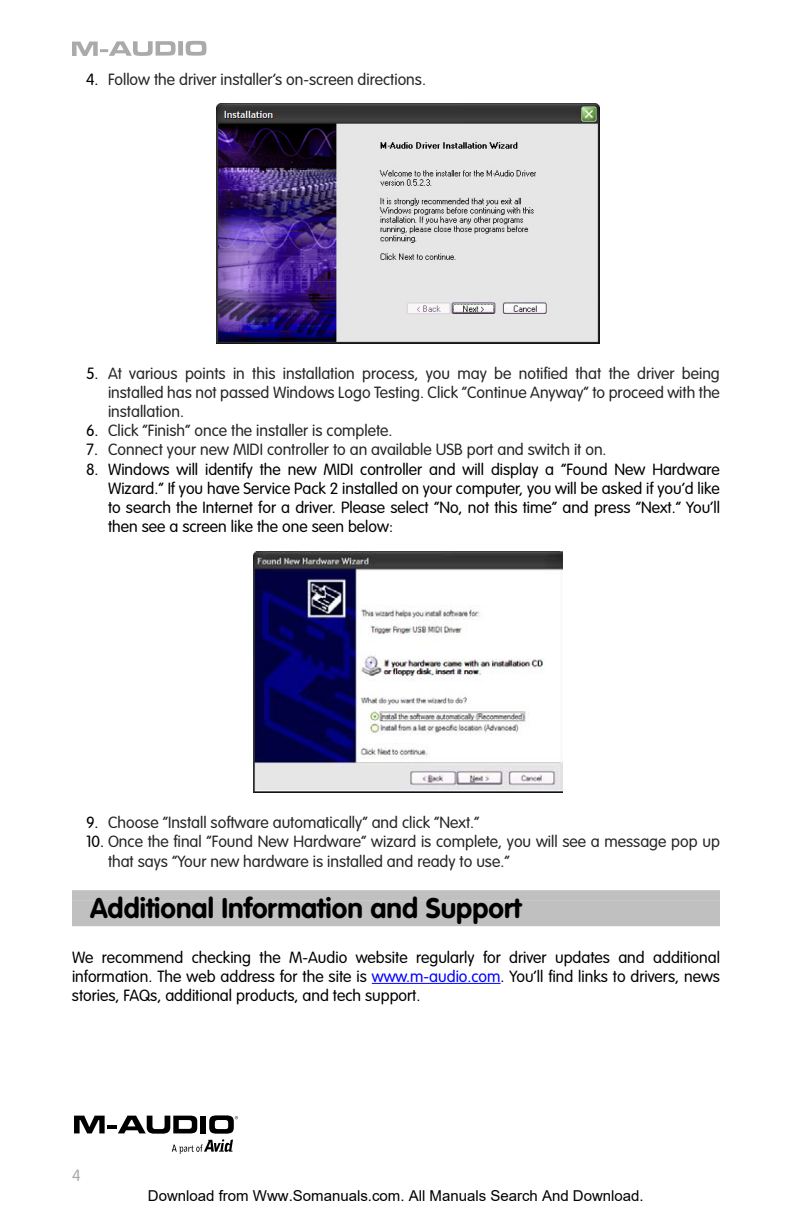
<style>
.page{position:relative;width:792px;height:1224px;background:#fff}
.page>*{position:absolute;margin:0;border:0;box-sizing:border-box;transform-origin:0 0}
.t1{font:700 28px "VAG Rounded";color:#000}
.t2{font:300 16px/19.2px "VAG Rounded";color:#292526;text-align:justify}
.t3{font:300 16px/19.2px "VAG Rounded";color:#000;text-align:justify}
.t4{font:300 16px "VAG Rounded";color:#aaa}
.t5{font:15px "Arial";color:#000}
.s1{color:#000}
.s2{color:#00f}
</style>
<div class="page">
<svg style="left:72px;top:41px;width:104px;height:15px"></svg>
<div style="left:178px;top:41px;width:5px;height:15px;background:#aaa"></div>
<svg style="left:186px;top:41px;width:20px;height:15px"></svg>
<div style="left:72px;top:890px;width:648px;height:10px;background:#c0c0c0"></div>
<div style="left:72px;top:900px;width:648px;height:26px;background:#c0c0c0"></div>
<hr style="left:372px;top:983px;width:129px;height:1px;background:#00f">
<img style="left:217px;top:104px;width:382px;height:239px">
<img style="left:253px;top:551px;width:310px;height:242px">
<svg style="left:74px;top:1115px;width:164px;height:39px"></svg>
<p class="t2" style="left:86px;top:69px;width:342px"><span class="s1">4.</span> Follow the driver installer’s on-screen directions.</p>
<p class="t2" style="left:108px;top:363px;width:613px;text-indent:-22px"><span class="s1">5.</span> At various points in this installation process, you may be notified that the driver being installed has not passed Windows Logo Testing. Click “Continue Anyway” to proceed with the installation.</p>
<p class="t2" style="left:86px;top:421px;width:308px"><span class="s1">6.</span> Click “Finish” once the installer is complete.</p>
<p class="t2" style="left:86px;top:440px;width:522px"><span class="s1">7.</span> Connect your new MIDI controller to an available USB port and switch it on.</p>
<p class="t3" style="left:108px;top:459px;width:614px;text-indent:-22px">8. Windows will identify the new MIDI controller and will display a “Found New Hardware Wizard.” If you have Service Pack 2 installed on your computer, you will be asked if you’d like to search the Internet for a driver. Please select “No, not this time” and press “Next.” You’ll then see a screen like the one seen below:</p>
<p class="t2" style="left:86px;top:813px;width:395px"><span class="s1">9.</span> Choose “Install software automatically” and click “Next.”</p>
<p class="t2" style="left:108px;top:832px;width:613px;text-indent:-22px"><span class="s1">10.</span> Once the final “Found New Hardware” wizard is complete, you will see a message pop up that says “Your new hardware is installed and ready to use.”</p>
<h1 class="t1" style="left:90px;top:892px;width:433px">Additional Information and Support</h1>
<p class="t3" style="left:72px;top:947px;width:650px">We recommend checking the M-Audio website regularly for driver updates and additional information. The web address for the site is <span class="s2">www.m-audio.com</span>. You’ll find links to drivers, news stories, FAQs, additional products, and tech support.</p>
<p class="t4" style="left:72px;top:1166px;width:10px">4</p>
<p class="t5" style="left:148px;top:1187px;width:497px">Download from Www.Somanuals.com. All Manuals Search And Download.</p>
</div>
